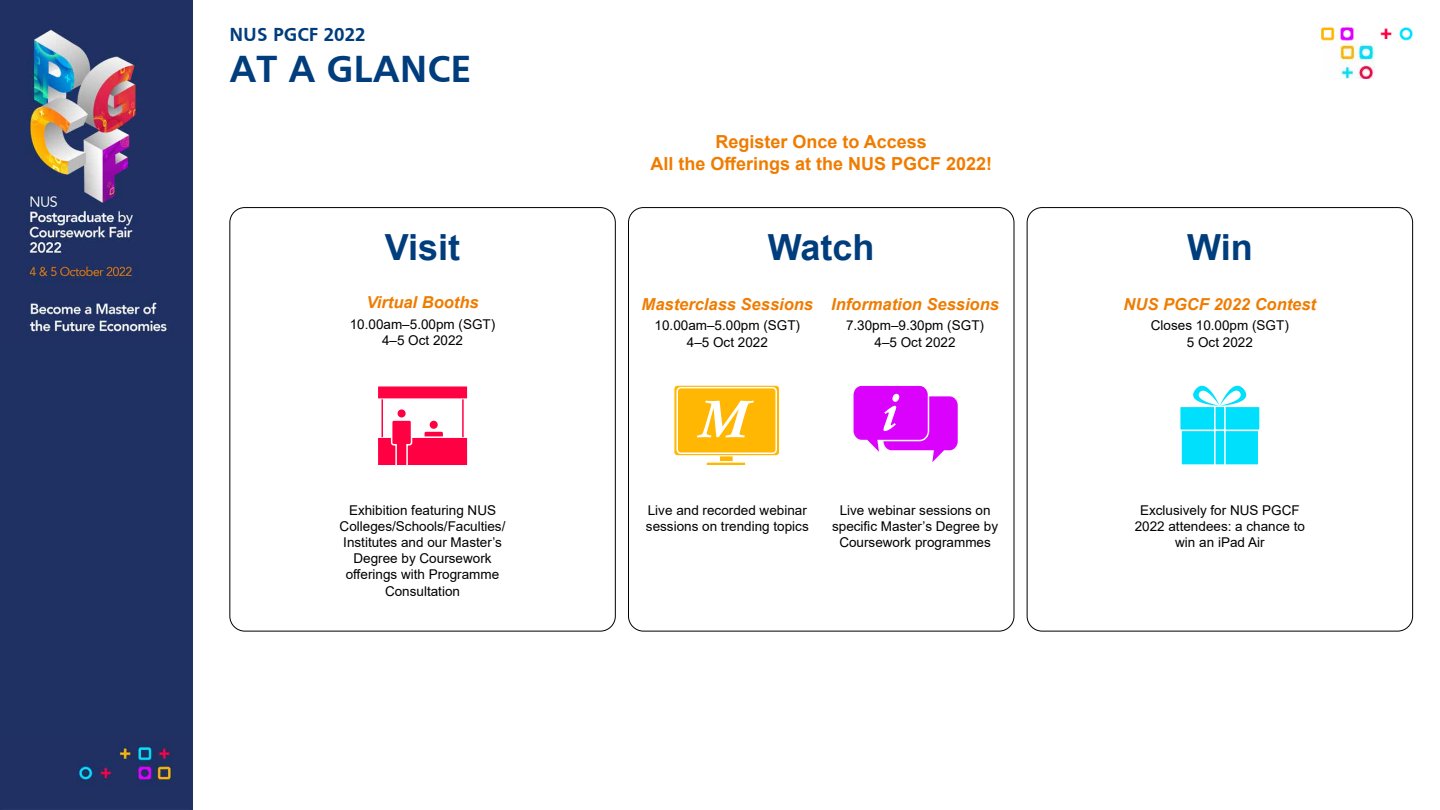
<style>
.page{position:relative;width:1440px;height:810px;background:#fff}
.page>*{position:absolute;margin:0;border:0;box-sizing:border-box;transform-origin:0 0}
.t1{font:italic 700 54px "Calisto";color:#fff}
.t2{font:700 39px "Frutiger";color:#003d7c}
.t3{font:700 36px "Arial";color:#003d7c}
.t4{font:700 19.5px "Frutiger";color:#003d7c}
.t5{font:700 18px/21.6px "Arial";color:#ef7c00;text-align:center}
.t6{font:italic 700 16.5px "Arial";color:#ef7c00}
.t7{font:13.5px/16.2px "Arial";color:#000;text-align:center}
</style>
<div class="page">
<img style="left:0;top:735px;width:192px;height:75px">
<img style="left:0;top:0;width:192px;height:346px">
<div style="left:0;top:346px;width:192px;height:389px;background:#1f3163"></div>
<img style="left:1322px;top:27px;width:91px;height:17px">
<img style="left:1339px;top:44px;width:36px;height:35px">
<div style="left:377px;top:385px;width:92px;height:15px;background:#ff0042;border:2px solid #fff"></div>
<hr style="left:382px;top:399px;width:1px;height:38px;background:#ff0042">
<hr style="left:462px;top:399px;width:2px;height:38px;background:#ff0042">
<div style="left:397px;top:409px;width:9px;height:9px;background:#ff0042;border-radius:50%"></div>
<div style="left:396px;top:408px;width:11px;height:11px;border:2px solid #fff;border-radius:50%"></div>
<svg style="left:378px;top:419px;width:90px;height:46px"></svg>
<div style="left:1180px;top:430px;width:79px;height:36px;background:#00e0fc;border:2px solid #fff"></div>
<div style="left:1179px;top:406px;width:82px;height:25px;background:#00e0fc;border:2px solid #fff"></div>
<div style="left:1214px;top:406px;width:12px;height:25px;background:#00e0fc;border:2px solid #fff"></div>
<div style="left:1214px;top:430px;width:12px;height:36px;background:#00e0fc;border:2px solid #fff"></div>
<svg style="left:1193px;top:385px;width:54px;height:21px"></svg>
<svg style="left:719px;top:456px;width:15px;height:5px"></svg>
<div style="left:674px;top:385px;width:106px;height:71px;border:1px solid #fff;border-radius:4px"></div>
<div style="left:677px;top:388px;width:99px;height:65px;background:#ffb703;border-radius:4px"></div>
<div style="left:676px;top:387px;width:101px;height:67px;border:2px solid #fff;border-radius:4px"></div>
<svg style="left:706px;top:461px;width:40px;height:4px"></svg>
<svg style="left:853px;top:385px;width:105px;height:77px"></svg>
<h3 class="t4" style="left:230px;top:23px;width:138px">NUS PGCF 2022</h3>
<h2 class="t2" style="left:230px;top:46px;width:243px">AT A GLANCE</h2>
<h3 class="t5" style="left:650px;top:131px;width:343px">Register Once to Access<br>All the Offerings at the NUS PGCF 2022!</h3>
<h3 class="t3" style="left:385px;top:222px;width:77px">Visit</h3>
<h3 class="t3" style="left:768px;top:222px;width:108px">Watch</h3>
<h3 class="t3" style="left:1187px;top:222px;width:67px">Win</h3>
<p class="t6" style="left:367px;top:291px;width:114px">Virtual Booths</p>
<p class="t7" style="left:350px;top:316px;width:147px">10.00am–5.00pm (SGT)<br>4–5 Oct 2022</p>
<p class="t7" style="left:340px;top:502px;width:167px">Exhibition featuring NUS<br>Colleges/Schools/Faculties/<br>Institutes and our Master’s<br>Degree by Coursework offerings with Programme<br>Consultation</p>
<p class="t6" style="left:642px;top:293px;width:173px">Masterclass Sessions</p>
<p class="t7" style="left:655px;top:317px;width:147px">10.00am–5.00pm (SGT)<br>4–5 Oct 2022</p>
<p class="t6" style="left:831px;top:293px;width:169px">Information Sessions</p>
<p class="t7" style="left:846px;top:317px;width:140px">7.30pm–9.30pm (SGT)<br>4–5 Oct 2022</p>
<h1 class="t1" style="left:698px;top:388px;width:50px">M</h1>
<h1 class="t1" style="left:881px;top:381px;width:17px">i</h1>
<p class="t6" style="left:1124px;top:293px;width:194px">NUS PGCF 2022 Contest</p>
<p class="t7" style="left:1151px;top:317px;width:140px">Closes 10.00pm (SGT)<br>5 Oct 2022</p>
<p class="t7" style="left:646px;top:502px;width:164px;text-align:left">Live and recorded webinar sessions on trending topics</p>
<p class="t7" style="left:832px;top:502px;width:168px">Live webinar sessions on specific Master’s Degree by<br>Coursework programmes</p>
<p class="t7" style="left:1135px;top:502px;width:172px">Exclusively for NUS PGCF<br>2022 attendees: a chance to win an iPad Air</p>
</div>
